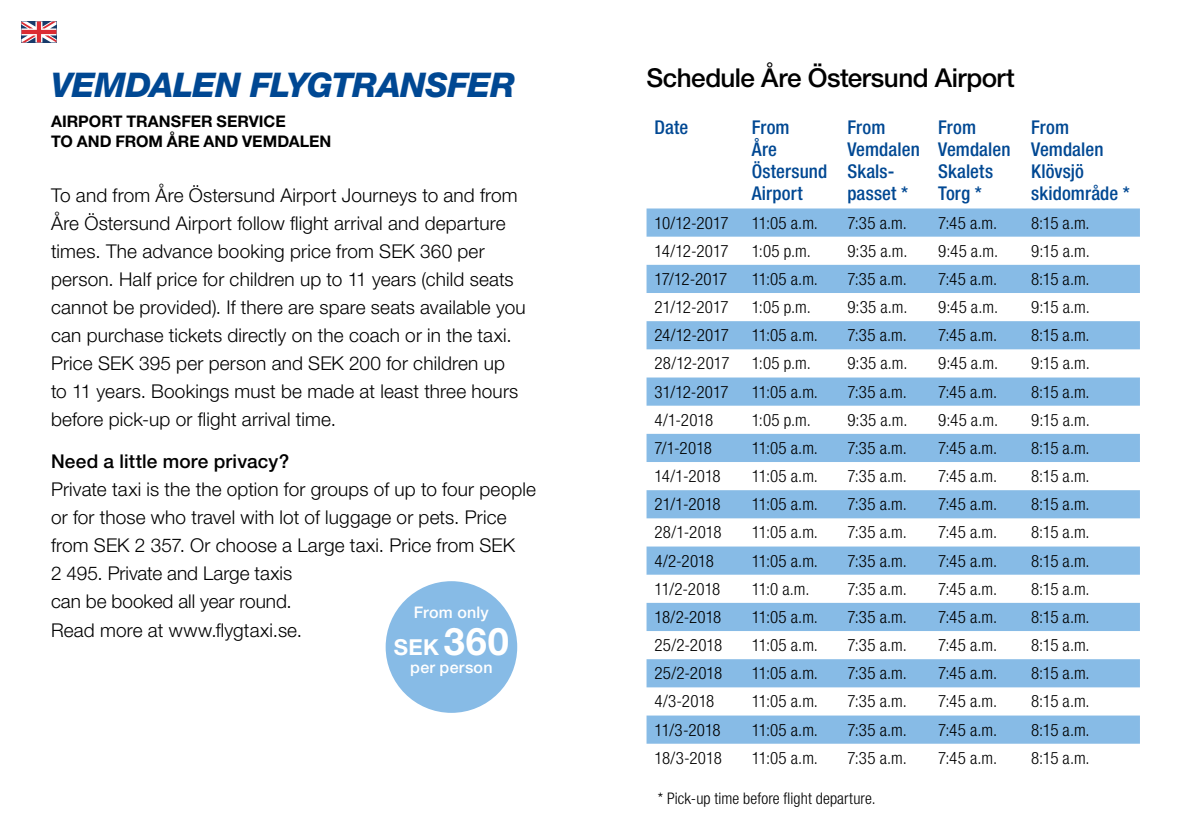
<style>
.page{position:relative;width:1191px;height:840px;background:#fff}
.page>*{position:absolute;margin:0;border:0;box-sizing:border-box;transform-origin:0 0}
.t1{font:italic 800 34px "Helvetica Neue LT Std";letter-spacing:-.015em;color:#004893}
.t2{font:500 26px "Helvetica Neue LT Std";letter-spacing:-.02em;color:#000}
.t3{font:700 22px "Helvetica Neue LT Std";color:#fff}
.t4{font:300 19px/28px "Helvetica Neue LT Std";letter-spacing:.01em;color:#000}
.t5{font:500 condensed 19px/22px "Helvetica Neue LT Std";letter-spacing:.005em;color:#004893}
.t6{font:500 19px "Helvetica Neue LT Std";letter-spacing:.01em;color:#000}
.t7{font:300 condensed 17px "Helvetica Neue LT Std";letter-spacing:.005em;color:#000}
.t8{font:700 16px/20px "Helvetica Neue LT Std";color:#000}
.t9{font:300 condensed 16px "Helvetica Neue LT Std";letter-spacing:.01em;color:#000}
.t10{font:500 16px "Helvetica Neue LT Std";letter-spacing:.015em;color:#fff}
.s1{font-size:38px}
</style>
<div class="page">
<svg style="left:21px;top:21px;width:35px;height:21px"></svg>
<div style="left:386px;top:581px;width:131px;height:131px;background:#87bbe6;border-radius:50%"></div>
<svg style="left:646px;top:208px;width:494px;height:535px;fill:#87bbe6"></svg>
<h1 class="t1" style="left:51px;top:64px;width:465px">VEMDALEN FLYGTRANSFER</h1>
<p class="t8" style="left:51px;top:111px;width:282px">AIRPORT TRANSFER SERVICE<br>TO AND FROM ÅRE AND VEMDALEN</p>
<p class="t4" style="left:51px;top:181px;width:476px">To and from Åre Östersund Airport Journeys to and from Åre Östersund Airport follow flight arrival and departure times. The advance booking price from SEK 360 per person. Half price for children up to 11 years (child seats cannot be provided). If there are spare seats available you can purchase tickets directly on the coach or in the taxi.<br>Price SEK 395 per person and SEK 200 for children up<br>to 11 years. Bookings must be made at least three hours before pick-up or flight arrival time.</p>
<p class="t6" style="left:51px;top:450px;width:240px">Need a little more privacy?</p>
<p class="t4" style="left:51px;top:475px;width:486px">Private taxi is the the option for groups of up to four people or for those who travel with lot of luggage or pets. Price from SEK 2 357. Or choose a Large taxi. Price from SEK<br>2 495. Private and Large taxis<br>can be booked all year round.<br>Read more at www.flygtaxi.se.</p>
<p class="t10" style="left:414px;top:602px;width:77px">From only</p>
<p class="t3" style="left:394px;top:632px;width:116px">SEK <span class="s1">360</span></p>
<p class="t10" style="left:410px;top:658px;width:84px">per person</p>
<h2 class="t2" style="left:646px;top:62px;width:370px">Schedule Åre Östersund Airport</h2>
<p class="t5" style="left:654px;top:116px;width:35px">Date</p>
<p class="t5" style="left:751px;top:116px;width:77px">From<br>Åre<br>Östersund<br>Airport</p>
<p class="t5" style="left:847px;top:116px;width:74px">From<br>Vemdalen<br>Skals&shy;passet *</p>
<p class="t5" style="left:938px;top:116px;width:74px">From<br>Vemdalen<br>Skalets<br>Torg *</p>
<p class="t5" style="left:1031px;top:116px;width:100px">From<br>Vemdalen<br>Klövsjö skidområde *</p>
<p class="t7" style="left:654px;top:213px;width:76px">10/12-2017</p>
<p class="t7" style="left:751px;top:213px;width:68px">11:05 a.m.</p>
<p class="t7" style="left:847px;top:213px;width:61px">7:35 a.m.</p>
<p class="t7" style="left:938px;top:213px;width:61px">7:45 a.m.</p>
<p class="t7" style="left:1031px;top:213px;width:60px">8:15 a.m.</p>
<p class="t7" style="left:654px;top:241px;width:76px">14/12-2017</p>
<p class="t7" style="left:751px;top:241px;width:61px">1:05 p.m.</p>
<p class="t7" style="left:847px;top:241px;width:62px">9:35 a.m.</p>
<p class="t7" style="left:938px;top:241px;width:61px">9:45 a.m.</p>
<p class="t7" style="left:1031px;top:241px;width:60px">9:15 a.m.</p>
<p class="t7" style="left:654px;top:269px;width:74px">17/12-2017</p>
<p class="t7" style="left:751px;top:269px;width:68px">11:05 a.m.</p>
<p class="t7" style="left:847px;top:269px;width:61px">7:35 a.m.</p>
<p class="t7" style="left:938px;top:269px;width:61px">7:45 a.m.</p>
<p class="t7" style="left:1031px;top:269px;width:60px">8:15 a.m.</p>
<p class="t7" style="left:654px;top:297px;width:76px">21/12-2017</p>
<p class="t7" style="left:751px;top:297px;width:61px">1:05 p.m.</p>
<p class="t7" style="left:847px;top:297px;width:62px">9:35 a.m.</p>
<p class="t7" style="left:938px;top:297px;width:61px">9:45 a.m.</p>
<p class="t7" style="left:1031px;top:297px;width:60px">9:15 a.m.</p>
<p class="t7" style="left:654px;top:325px;width:76px">24/12-2017</p>
<p class="t7" style="left:751px;top:325px;width:68px">11:05 a.m.</p>
<p class="t7" style="left:847px;top:325px;width:61px">7:35 a.m.</p>
<p class="t7" style="left:938px;top:325px;width:61px">7:45 a.m.</p>
<p class="t7" style="left:1031px;top:325px;width:60px">8:15 a.m.</p>
<p class="t7" style="left:654px;top:353px;width:76px">28/12-2017</p>
<p class="t7" style="left:751px;top:353px;width:61px">1:05 p.m.</p>
<p class="t7" style="left:847px;top:353px;width:62px">9:35 a.m.</p>
<p class="t7" style="left:938px;top:353px;width:61px">9:45 a.m.</p>
<p class="t7" style="left:1031px;top:353px;width:60px">9:15 a.m.</p>
<p class="t7" style="left:654px;top:381px;width:75px">31/12-2017</p>
<p class="t7" style="left:751px;top:381px;width:68px">11:05 a.m.</p>
<p class="t7" style="left:847px;top:381px;width:61px">7:35 a.m.</p>
<p class="t7" style="left:938px;top:381px;width:61px">7:45 a.m.</p>
<p class="t7" style="left:1031px;top:381px;width:60px">8:15 a.m.</p>
<p class="t7" style="left:654px;top:410px;width:60px">4/1-2018</p>
<p class="t7" style="left:751px;top:410px;width:61px">1:05 p.m.</p>
<p class="t7" style="left:847px;top:410px;width:62px">9:35 a.m.</p>
<p class="t7" style="left:938px;top:410px;width:61px">9:45 a.m.</p>
<p class="t7" style="left:1031px;top:410px;width:60px">9:15 a.m.</p>
<p class="t7" style="left:654px;top:438px;width:59px">7/1-2018</p>
<p class="t7" style="left:751px;top:438px;width:68px">11:05 a.m.</p>
<p class="t7" style="left:847px;top:438px;width:61px">7:35 a.m.</p>
<p class="t7" style="left:938px;top:438px;width:61px">7:45 a.m.</p>
<p class="t7" style="left:1031px;top:438px;width:60px">8:15 a.m.</p>
<p class="t7" style="left:654px;top:466px;width:68px">14/1-2018</p>
<p class="t7" style="left:751px;top:466px;width:68px">11:05 a.m.</p>
<p class="t7" style="left:847px;top:466px;width:61px">7:35 a.m.</p>
<p class="t7" style="left:938px;top:466px;width:61px">7:45 a.m.</p>
<p class="t7" style="left:1031px;top:466px;width:60px">8:15 a.m.</p>
<p class="t7" style="left:654px;top:494px;width:68px">21/1-2018</p>
<p class="t7" style="left:751px;top:494px;width:68px">11:05 a.m.</p>
<p class="t7" style="left:847px;top:494px;width:61px">7:35 a.m.</p>
<p class="t7" style="left:938px;top:494px;width:61px">7:45 a.m.</p>
<p class="t7" style="left:1031px;top:494px;width:60px">8:15 a.m.</p>
<p class="t7" style="left:654px;top:522px;width:69px">28/1-2018</p>
<p class="t7" style="left:751px;top:522px;width:68px">11:05 a.m.</p>
<p class="t7" style="left:847px;top:522px;width:61px">7:35 a.m.</p>
<p class="t7" style="left:938px;top:522px;width:61px">7:45 a.m.</p>
<p class="t7" style="left:1031px;top:522px;width:60px">8:15 a.m.</p>
<p class="t7" style="left:654px;top:550px;width:61px">4/2-2018</p>
<p class="t7" style="left:751px;top:550px;width:68px">11:05 a.m.</p>
<p class="t7" style="left:847px;top:550px;width:61px">7:35 a.m.</p>
<p class="t7" style="left:938px;top:550px;width:61px">7:45 a.m.</p>
<p class="t7" style="left:1031px;top:550px;width:60px">8:15 a.m.</p>
<p class="t7" style="left:654px;top:578px;width:67px">11/2-2018</p>
<p class="t7" style="left:751px;top:578px;width:59px">11:0 a.m.</p>
<p class="t7" style="left:847px;top:578px;width:61px">7:35 a.m.</p>
<p class="t7" style="left:938px;top:578px;width:61px">7:45 a.m.</p>
<p class="t7" style="left:1031px;top:578px;width:60px">8:15 a.m.</p>
<p class="t7" style="left:654px;top:607px;width:68px">18/2-2018</p>
<p class="t7" style="left:751px;top:607px;width:68px">11:05 a.m.</p>
<p class="t7" style="left:847px;top:607px;width:61px">7:35 a.m.</p>
<p class="t7" style="left:938px;top:607px;width:61px">7:45 a.m.</p>
<p class="t7" style="left:1031px;top:607px;width:60px">8:15 a.m.</p>
<p class="t7" style="left:654px;top:635px;width:69px">25/2-2018</p>
<p class="t7" style="left:751px;top:635px;width:68px">11:05 a.m.</p>
<p class="t7" style="left:847px;top:635px;width:61px">7:35 a.m.</p>
<p class="t7" style="left:938px;top:635px;width:61px">7:45 a.m.</p>
<p class="t7" style="left:1031px;top:635px;width:60px">8:15 a.m.</p>
<p class="t7" style="left:654px;top:663px;width:69px">25/2-2018</p>
<p class="t7" style="left:751px;top:663px;width:68px">11:05 a.m.</p>
<p class="t7" style="left:847px;top:663px;width:61px">7:35 a.m.</p>
<p class="t7" style="left:938px;top:663px;width:61px">7:45 a.m.</p>
<p class="t7" style="left:1031px;top:663px;width:60px">8:15 a.m.</p>
<p class="t7" style="left:654px;top:691px;width:61px">4/3-2018</p>
<p class="t7" style="left:751px;top:691px;width:68px">11:05 a.m.</p>
<p class="t7" style="left:847px;top:691px;width:61px">7:35 a.m.</p>
<p class="t7" style="left:938px;top:691px;width:61px">7:45 a.m.</p>
<p class="t7" style="left:1031px;top:691px;width:60px">8:15 a.m.</p>
<p class="t7" style="left:654px;top:719px;width:68px">11/3-2018</p>
<p class="t7" style="left:751px;top:719px;width:68px">11:05 a.m.</p>
<p class="t7" style="left:847px;top:719px;width:61px">7:35 a.m.</p>
<p class="t7" style="left:938px;top:719px;width:61px">7:45 a.m.</p>
<p class="t7" style="left:1031px;top:719px;width:60px">8:15 a.m.</p>
<p class="t7" style="left:654px;top:747px;width:69px">18/3-2018</p>
<p class="t7" style="left:751px;top:747px;width:68px">11:05 a.m.</p>
<p class="t7" style="left:847px;top:747px;width:61px">7:35 a.m.</p>
<p class="t7" style="left:938px;top:747px;width:61px">7:45 a.m.</p>
<p class="t7" style="left:1031px;top:747px;width:60px">8:15 a.m.</p>
<p class="t9" style="left:658px;top:789px;width:219px">* Pick-up time before flight departure.</p>
</div>
